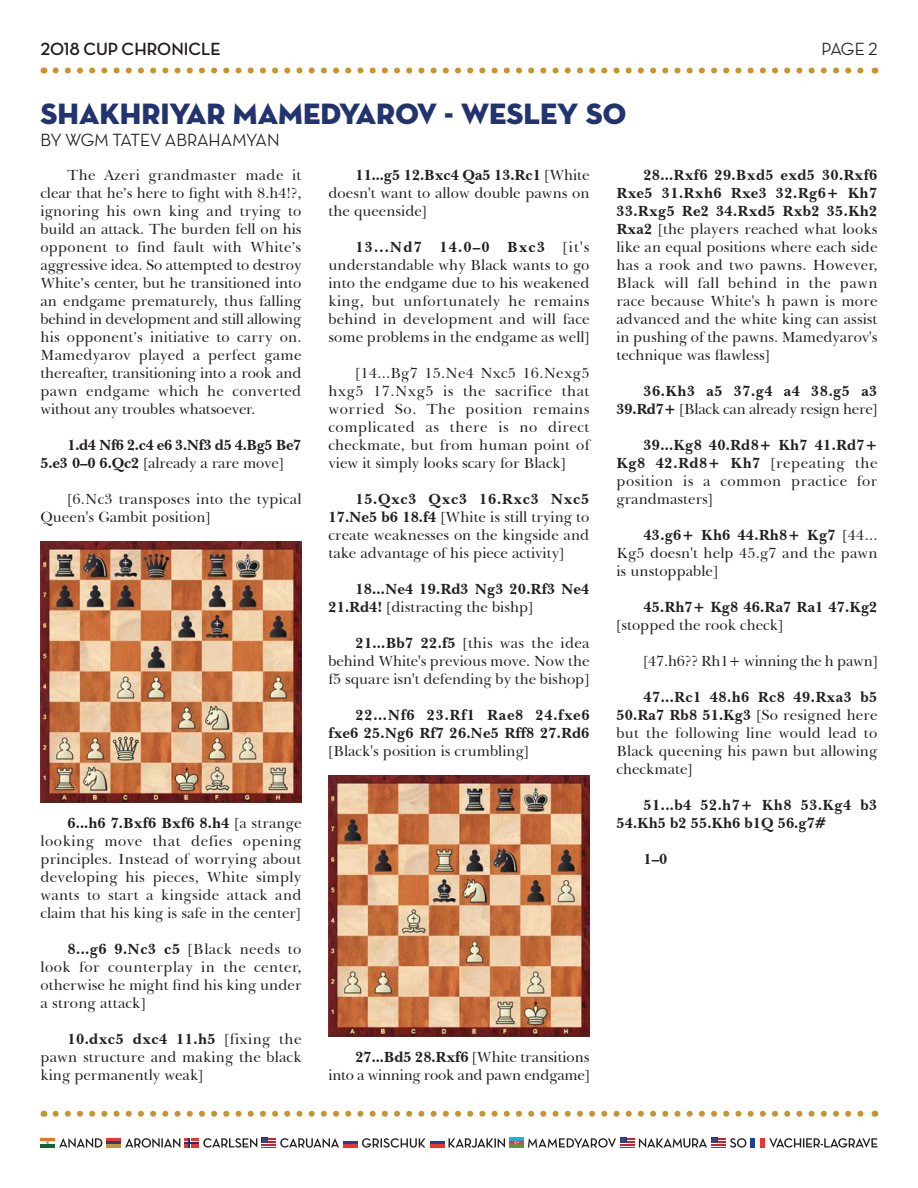
<style>
.page{position:relative;width:918px;height:1188px;background:#fff}
.page>*{position:absolute;margin:0;border:0;box-sizing:border-box;transform-origin:0 0}
.t1{font:30px "Neutra Disp Titling";color:#22346f}
.t2{font:18px "Neutra Disp Medium Alt";letter-spacing:-.01em;color:#231f20}
.t3{font:18px "Neutra Disp Bold Alt";color:#231f20}
.t4{font:15px/18px "Baskerville BT";color:#231f20;text-align:justify}
.t5{font:700 15px/18px "Baskerville BT";letter-spacing:.01em;color:#231f20}
.t6{font:700 15px/18px "Baskerville BT";letter-spacing:-.025em;color:#231f20}
.t7{font:700 15px/18px "Baskerville BT";letter-spacing:.03em;color:#231f20;text-align:right}
.s1{font-weight:400}
.s2{font-weight:700}
</style>
<div class="page">
<svg style="left:56px;top:68px;width:808px;height:6px"></svg>
<svg style="left:56px;top:1111px;width:808px;height:6px"></svg>
<svg style="left:769px;top:1138px;width:109px;height:10px"></svg>
<div style="left:751px;top:1138px;width:14px;height:10px;background:#ee342c"></div>
<div style="left:755px;top:1138px;width:5px;height:10px;background:#fff"></div>
<hr style="left:751px;top:1138px;width:4px;height:10px;background:#164691">
<svg style="left:59px;top:1138px;width:43px;height:10px"></svg>
<div style="left:41px;top:1138px;width:14px;height:9px;background:#f36e21"></div>
<hr style="left:41px;top:1141px;width:14px;height:3px;background:#22346f">
<hr style="left:41px;top:1144px;width:14px;height:4px;background:#0c6638">
<div style="left:106px;top:1138px;width:15px;height:10px;background:#ee342c"></div>
<hr style="left:106px;top:1141px;width:15px;height:3px;background:#164691">
<hr style="left:106px;top:1144px;width:15px;height:4px;background:#c8942b">
<svg style="left:528px;top:1138px;width:218px;height:10px"></svg>
<svg style="left:125px;top:1138px;width:380px;height:10px"></svg>
<img style="left:509px;top:1138px;width:15px;height:10px">
<img style="left:40px;top:542px;width:262px;height:260px">
<img style="left:328px;top:775px;width:262px;height:261px">
<p class="t3" style="left:40px;top:38px;width:182px">2018 CUP CHRONICLE</p>
<p class="t2" style="left:821px;top:39px;width:58px">PAGE 2</p>
<p class="t1" style="left:40px;top:95px;width:587px">SHAKHRIYAR MAMEDYAROV - WESLEY SO</p>
<p class="t2" style="left:40px;top:129px;width:241px">BY WGM TATEV ABRAHAMYAN</p>
<p class="t4" style="left:40px;top:166px;width:263px;text-indent:27px">The Azeri grandmaster made it clear that he’s here to fight with 8.h4!?, ignoring his own king and trying to build an attack. The burden fell on his opponent to find fault with White’s aggressive idea. So attempted to destroy White’s center, but he transitioned into an endgame prematurely, thus falling behind in development and still allowing his opponent’s initiative to carry on.<br>Mamedyarov played a perfect game thereafter, transitioning into a rook and pawn endgame which he converted without any troubles whatsoever.</p>
<p class="t6" style="left:40px;top:436px;width:263px;text-indent:27px">1.d4 Nf6 2.c4 e6 3.Nf3 d5 4.Bg5 Be7<br>5.e3 0–0 6.Qc2 <span class="s1">[already a rare move]</span></p>
<p class="t4" style="left:40px;top:490px;width:263px;text-indent:27px">[6.Nc3 transposes into the typical<br>Queen's Gambit position]</p>
<p class="t4" style="left:41px;top:814px;width:263px;text-indent:27px"><span class="s2">6...h6 7.Bxf6 Bxf6 8.h4</span> [a strange looking move that defies opening principles. Instead of worrying about developing his pieces, White simply wants to start a kingside attack and claim that his king is safe in the center]</p>
<p class="t4" style="left:41px;top:940px;width:263px;text-indent:27px"><span class="s2">8...g6 9.Nc3 c5</span> [Black needs to look for counterplay in the center, otherwise he might find his king under a strong attack]</p>
<p class="t4" style="left:41px;top:1030px;width:263px;text-indent:27px"><span class="s2">10.dxc5 dxc4 11.h5</span> [fixing the pawn structure and making the black king permanently weak]</p>
<p class="t4" style="left:329px;top:166px;width:263px;text-indent:27px"><span class="s2">11...g5 12.Bxc4 Qa5 13.Rc1</span> [White doesn't want to allow double pawns on the queenside]</p>
<p class="t4" style="left:328px;top:238px;width:263px;text-indent:27px"><span class="s2">13...Nd7 14.0–0 Bxc3</span> [it's understandable why Black wants to go into the endgame due to his weakened king, but unfortunately he remains behind in development and will face some problems in the endgame as well]</p>
<p class="t4" style="left:328px;top:364px;width:263px;text-indent:27px">[14...Bg7 15.Ne4 Nxc5 16.Nexg5 hxg5 17.Nxg5 is the sacrifice that worried So. The position remains complicated as there is no direct checkmate, but from human point of view it simply looks scary for Black]</p>
<p class="t4" style="left:328px;top:490px;width:263px;text-indent:27px"><span class="s2">15.Qxc3 Qxc3 16.Rxc3 Nxc5<br>17.Ne5 b6 18.f4</span> [White is still trying to create weaknesses on the kingside and take advantage of his piece activity]</p>
<p class="t5" style="left:328px;top:580px;width:262px;text-indent:27px">18...Ne4 19.Rd3 Ng3 20.Rf3 Ne4<br>21.Rd4! <span class="s1">[distracting the bishp]</span></p>
<p class="t4" style="left:329px;top:634px;width:263px;text-indent:27px"><span class="s2">21...Bb7 22.f5</span> [this was the idea behind White's previous move. Now the f5 square isn't defending by the bishop]</p>
<p class="t5" style="left:329px;top:706px;width:263px;text-align:justify;text-indent:27px">22...Nf6 23.Rf1 Rae8 24.fxe6 fxe6 25.Ng6 Rf7 26.Ne5 Rff8 27.Rd6 <span class="s1">[Black's position is crumbling]</span></p>
<p class="t4" style="left:617px;top:166px;width:263px;text-indent:27px"><span class="s2">28...Rxf6 29.Bxd5 exd5 30.Rxf6<br>Rxe5 31.Rxh6 Rxe3 32.Rg6+ Kh7<br>33.Rxg5 Re2 34.Rxd5 Rxb2 35.Kh2<br>Rxa2</span> [the players reached what looks like an equal positions where each side has a rook and two pawns. However, Black will fall behind in the pawn race because White's h pawn is more advanced and the white king can assist in pushing of the pawns. Mamedyarov's technique was flawless]</p>
<p class="t7" style="left:617px;top:382px;width:263px">36.Kh3 a5 37.g4 a4 38.g5 a3<br>39.Rd7+ <span class="s1">[Black can already resign here]</span></p>
<p class="t4" style="left:617px;top:436px;width:263px;text-indent:27px"><span class="s2">39...Kg8 40.Rd8+ Kh7 41.Rd7+ Kg8 42.Rd8+ Kh7</span> [repeating the position is a common practice for grandmasters]</p>
<p class="t4" style="left:617px;top:526px;width:263px;text-indent:27px"><span class="s2">43.g6+ Kh6 44.Rh8+ Kg7</span> [44...<br>Kg5 doesn't help 45.g7 and the pawn is unstoppable]</p>
<p class="t5" style="left:617px;top:598px;width:263px;text-indent:27px">45.Rh7+ Kg8 46.Ra7 Ra1 47.Kg2 <span class="s1">[stopped the rook check]</span></p>
<p class="t4" style="left:644px;top:652px;width:236px">[47.h6?? Rh1+ winning the h pawn]</p>
<p class="t4" style="left:617px;top:688px;width:263px;text-indent:27px"><span class="s2">47...Rc1 48.h6 Rc8 49.Rxa3 b5<br>50.Ra7 Rb8 51.Kg3</span> [So resigned here but the following line would lead to Black queening his pawn but allowing checkmate]</p>
<p class="t5" style="left:617px;top:796px;width:262px;text-indent:27px">51...b4 52.h7+ Kh8 53.Kg4 b3<br>54.Kh5 b2 55.Kh6 b1Q 56.g7#</p>
<p class="t5" style="left:644px;top:850px;width:26px">1–0</p>
<p class="t4" style="left:329px;top:1048px;width:263px;text-align:right"><span class="s2">27...Bd5 28.Rxf6</span> [White transitions into a winning rook and pawn endgame]</p>
</div>
